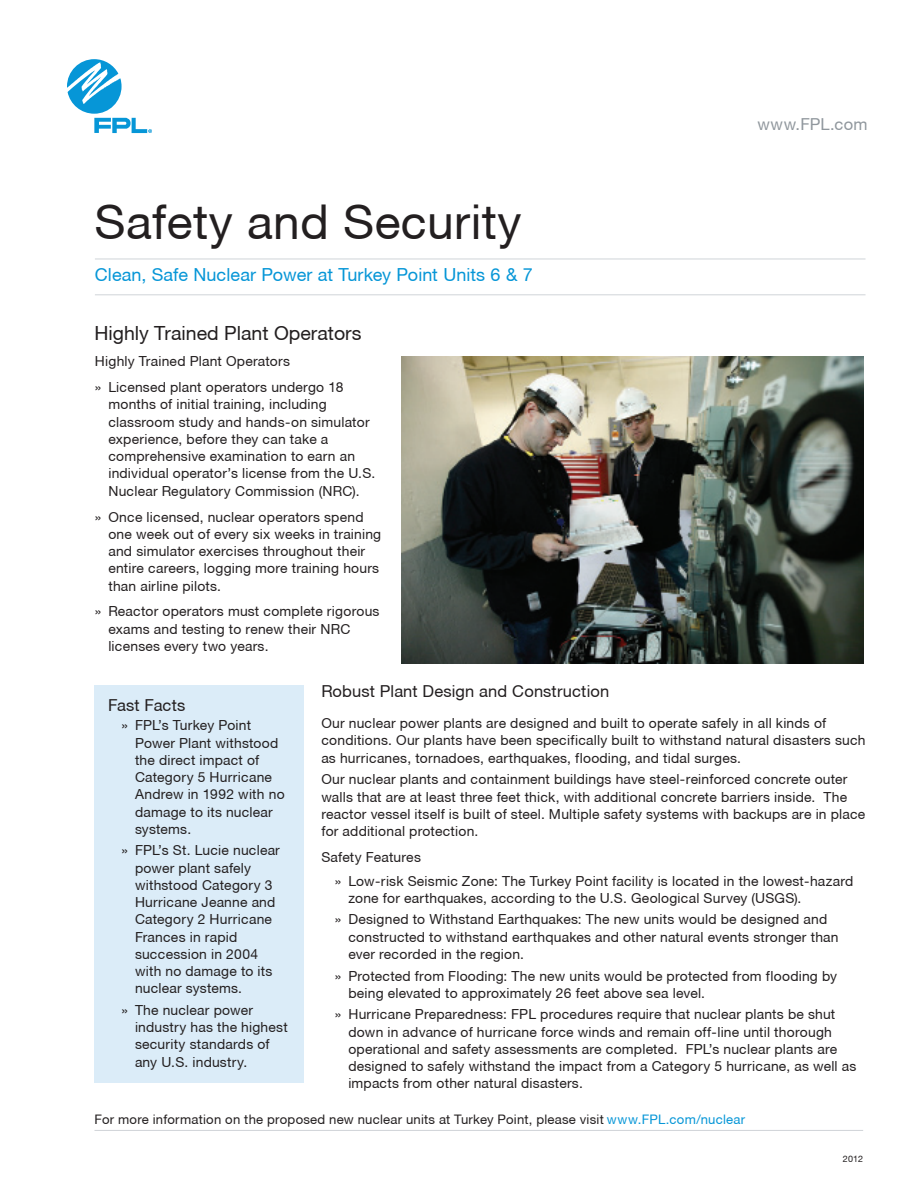
<style>
.page{position:relative;width:918px;height:1188px;background:#fff}
.page>*{position:absolute;margin:0;border:0;box-sizing:border-box;transform-origin:0 0}
.t1{font:48px "Helvetica Neue CE";letter-spacing:.01em;color:#231f20}
.t2{font:19.5px "Helvetica Neue CE";color:#231f20}
.t3{font:18px "Helvetica Neue CE";color:#0696d7}
.t4{font:16.5px "Helvetica Neue CE";letter-spacing:.005em;color:#231f20}
.t5{font:16.5px "Helvetica Neue CE";letter-spacing:.015em;color:#90979d}
.t6{font:13.8px/17.2px "Helvetica Neue CE";letter-spacing:.015em;color:#231f20}
.t7{font:13.2px "Helvetica Neue CE";letter-spacing:.015em;color:#231f20}
.t8{font:9px "Helvetica Neue CE";color:#231f20}
.s1{color:#0696d7}
</style>
<div class="page">
<hr style="left:95px;top:259px;width:771px;height:1px;background:#d0d4d8">
<hr style="left:95px;top:294px;width:771px;height:1px;background:#d0d4d8">
<hr style="left:94px;top:1130px;width:769px;height:1px;background:#d0d4d8">
<div style="left:94px;top:685px;width:210px;height:398px;background:#dbecf8"></div>
<img style="left:402px;top:356px;width:461px;height:308px">
<svg style="left:67px;top:59px;width:85px;height:74px"></svg>
<p class="t1" style="left:94px;top:193px;width:428px">Safety and Security</p>
<p class="t3" style="left:95px;top:264px;width:439px">Clean, Safe Nuclear Power at Turkey Point Units 6 &amp; 7</p>
<p class="t2" style="left:94px;top:322px;width:268px">Highly Trained Plant Operators</p>
<p class="t6" style="left:95px;top:349px;width:250px;line-height:26px">Highly Trained Plant Operators<br>» Licensed plant operators undergo 18</p>
<p class="t6" style="left:108px;top:396px;width:268px">months of initial training, including classroom study and hands-on simulator experience, before they can take a comprehensive examination to earn an individual operator’s license from the U.S.<br>Nuclear Regulatory Commission (NRC).</p>
<p class="t6" style="left:108px;top:508px;width:274px;text-indent:-13px">» Once licensed, nuclear operators spend one week out of every six weeks in training and simulator exercises throughout their entire careers, logging more training hours than airline pilots.</p>
<p class="t6" style="left:108px;top:603px;width:273px;text-indent:-14px">» Reactor operators must complete rigorous exams and testing to renew their NRC licenses every two years.</p>
<p class="t5" style="left:757px;top:114px;width:112px">www.FPL.com</p>
<p class="t4" style="left:108px;top:695px;width:79px">Fast Facts</p>
<p class="t6" style="left:135px;top:717px;width:151px;text-indent:-14px">» FPL’s Turkey Point<br>Power Plant withstood the direct impact of<br>Category 5 Hurricane<br>Andrew in 1992 with no damage to its nuclear systems.</p>
<p class="t6" style="left:135px;top:842px;width:146px;text-indent:-14px">» FPL’s St. Lucie nuclear power plant safely withstood Category 3<br>Hurricane Jeanne and<br>Category 2 Hurricane<br>Frances in rapid succession in 2004 with no damage to its nuclear systems.</p>
<p class="t6" style="left:135px;top:1002px;width:154px;text-indent:-14px">» The nuclear power industry has the highest security standards of any U.S. industry.</p>
<p class="t4" style="left:321px;top:682px;width:290px">Robust Plant Design and Construction</p>
<p class="t6" style="left:321px;top:715px;width:546px">Our nuclear power plants are designed and built to operate safely in all kinds of conditions. Our plants have been specifically built to withstand natural disasters such as hurricanes, tornadoes, earthquakes, flooding, and tidal surges.</p>
<p class="t6" style="left:321px;top:771px;width:546px">Our nuclear plants and containment buildings have steel-reinforced concrete outer walls that are at least three feet thick, with additional concrete barriers inside. The reactor vessel itself is built of steel. Multiple safety systems with backups are in place for additional protection.</p>
<p class="t6" style="left:335px;top:845px;width:520px;line-height:23.7px;text-indent:-14px">Safety Features<br>» Low-risk Seismic Zone: The Turkey Point facility is located in the lowest-hazard</p>
<p class="t6" style="left:335px;top:887px;width:494px;line-height:21.6px;text-indent:13px">zone for earthquakes, according to the U.S. Geological Survey (USGS).<br>» Designed to Withstand Earthquakes: The new units would be designed and</p>
<p class="t6" style="left:348px;top:928px;width:492px">constructed to withstand earthquakes and other natural events stronger than ever recorded in the region.</p>
<p class="t6" style="left:348px;top:967px;width:490px;text-indent:-14px">» Protected from Flooding: The new units would be protected from flooding by being elevated to approximately 26 feet above sea level.</p>
<p class="t6" style="left:348px;top:1006px;width:510px;text-indent:-13px">» Hurricane Preparedness: FPL procedures require that nuclear plants be shut down in advance of hurricane force winds and remain off-line until thorough operational and safety assessments are completed. FPL’s nuclear plants are designed to safely withstand the impact from a Category 5 hurricane, as well as impacts from other natural disasters.</p>
<p class="t7" style="left:94px;top:1111px;width:652px">For more information on the proposed new nuclear units at Turkey Point, please visit <span class="s1">www.FPL.com/nuclear</span></p>
<p class="t8" style="left:843px;top:1153px;width:22px">2012</p>
</div>
